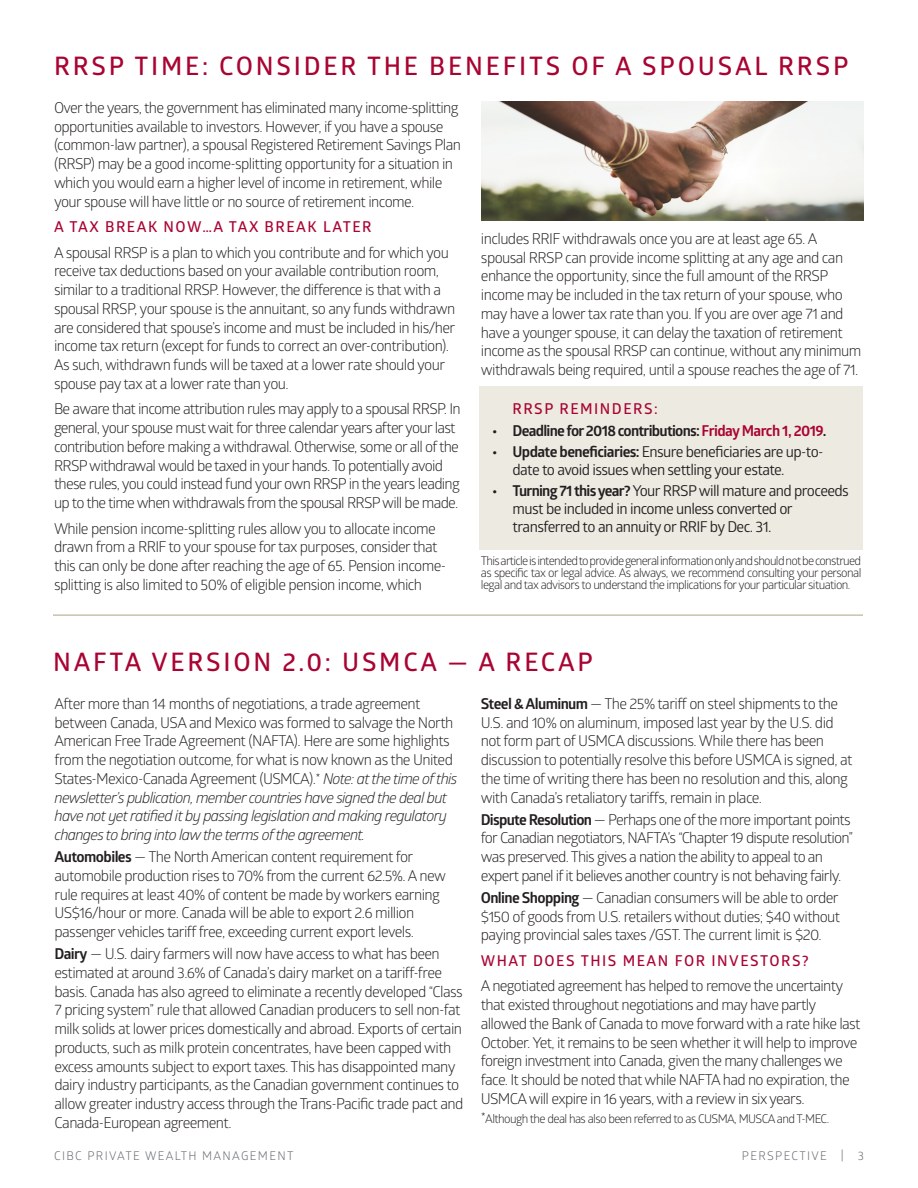
<style>
.page{position:relative;width:918px;height:1188px;background:#fff}
.page>*{position:absolute;margin:0;border:0;box-sizing:border-box;transform-origin:0 0}
.t1{font:600 25.5px "Glober";letter-spacing:.11em;color:#a90332}
.Body_text{font:15px/18.8px "Glober";letter-spacing:-.04em;color:#231f20}
.t2{font:15px/18px "Glober";letter-spacing:-.04em;color:#231f20}
.Body_text-2{font:600 15px "Glober";letter-spacing:.1em;color:#a90332}
.t3{font:700 15px "Glober";letter-spacing:-.05em;color:#231f20}
.Body_text-3{font:12px/12px "Glober";letter-spacing:-.05em;color:#231f20;text-align:justify}
.t4{font:12px "Glober";letter-spacing:.11em;color:#5d6168}
.s1{color:#a90332}
.s2{font-weight:700}
.s3{font-style:italic}
.s4{font-size:15px}
</style>
<div class="page">
<hr style="left:53px;top:614px;width:810px;height:2px;background:#cac1ab">
<img style="left:482px;top:101px;width:381px;height:120px">
<div style="left:480px;top:386px;width:383px;height:164px;background:#edeae2"></div>
<p class="t1" style="left:54px;top:48px;width:796px">RRSP TIME: CONSIDER THE BENEFITS OF A SPOUSAL RRSP</p>
<p class="Body_text" style="left:54px;top:97px;width:409px">Over the years, the government has eliminated many income-splitting opportunities available to investors. However, if you have a spouse (common-law partner), a spousal Registered Retirement Savings Plan (RRSP) may be a good income-splitting opportunity for a situation in which you would earn a higher level of income in retirement, while your spouse will have little or no source of retirement income.</p>
<p class="Body_text-2" style="left:54px;top:216px;width:319px">A TAX BREAK NOW…A TAX BREAK LATER</p>
<p class="Body_text" style="left:54px;top:242px;width:403px">A spousal RRSP is a plan to which you contribute and for which you receive tax deductions based on your available contribution room, similar to a traditional RRSP. However, the difference is that with a spousal RRSP, your spouse is the annuitant, so any funds withdrawn are considered that spouse’s income and must be included in his/her income tax return (except for funds to correct an over-contribution).<br>As such, withdrawn funds will be taxed at a lower rate should your spouse pay tax at a lower rate than you.</p>
<p class="Body_text" style="left:54px;top:399px;width:408px">Be aware that income attribution rules may apply to a spousal RRSP. In general, your spouse must wait for three calendar years after your last contribution before making a withdrawal. Otherwise, some or all of the RRSP withdrawal would be taxed in your hands. To potentially avoid these rules, you could instead fund your own RRSP in the years leading up to the time when withdrawals from the spousal RRSP will be made.</p>
<p class="Body_text" style="left:54px;top:518px;width:394px">While pension income-splitting rules allow you to allocate income drawn from a RRIF to your spouse for tax purposes, consider that this can only be done after reaching the age of 65. Pension income&shy;splitting is also limited to 50% of eligible pension income, which</p>
<p class="Body_text" style="left:481px;top:228px;width:382px">includes RRIF withdrawals once you are at least age 65. A spousal RRSP can provide income splitting at any age and can enhance the opportunity, since the full amount of the RRSP income may be included in the tax return of your spouse, who may have a lower tax rate than you. If you are over age 71 and have a younger spouse, it can delay the taxation of retirement income as the spousal RRSP can continue, without any minimum withdrawals being required, until a spouse reaches the age of 71.</p>
<p class="Body_text-2" style="left:513px;top:399px;width:147px">RRSP REMINDERS:</p>
<p class="t3" style="left:492px;top:420px;width:336px">• Deadline for 2018 contributions: <span class="s1">Friday March 1, 2019</span>.</p>
<p class="t2" style="left:513px;top:442px;width:313px;text-indent:-20px"><span class="s2">• Update beneficiaries:</span> Ensure beneficiaries are up-to&shy;date to avoid issues when settling your estate.</p>
<p class="t2" style="left:513px;top:481px;width:338px;text-indent:-20px"><span class="s2">• Turning 71 this year?</span> Your RRSP will mature and proceeds must be included in income unless converted or transferred to an annuity or RRIF by Dec. 31.</p>
<p class="Body_text-3" style="left:481px;top:554px;width:382px">This article is intended to provide general information only and should not be construed as specific tax or legal advice. As always, we recommend consulting your personal legal and tax advisors to understand the implications for your particular situation.</p>
<p class="t1" style="left:53px;top:644px;width:541px">NAFTA VERSION 2.0: USMCA — A RECAP</p>
<p class="Body_text" style="left:55px;top:693px;width:405px">After more than 14 months of negotiations, a trade agreement between Canada, USA and Mexico was formed to salvage the North American Free Trade Agreement (NAFTA). Here are some highlights from the negotiation outcome, for what is now known as the United States-Mexico-Canada Agreement (USMCA).* <span class="s3">Note: at the time of this newsletter’s publication, member countries have signed the deal but have not yet ratified it by passing legislation and making regulatory changes to bring into law the terms of the agreement.</span></p>
<p class="Body_text" style="left:55px;top:847px;width:393px"><span class="s2">Automobiles</span> — The North American content requirement for automobile production rises to 70% from the current 62.5%. A new rule requires at least 40% of content be made by workers earning US$16/hour or more. Canada will be able to export 2.6 million passenger vehicles tariff free, exceeding current export levels.</p>
<p class="Body_text" style="left:55px;top:944px;width:410px"><span class="s2">Dairy</span> — U.S. dairy farmers will now have access to what has been estimated at around 3.6% of Canada’s dairy market on a tariff-free basis. Canada has also agreed to eliminate a recently developed “Class 7 pricing system” rule that allowed Canadian producers to sell non-fat milk solids at lower prices domestically and abroad. Exports of certain products, such as milk protein concentrates, have been capped with excess amounts subject to export taxes. This has disappointed many dairy industry participants, as the Canadian government continues to allow greater industry access through the Trans-Pacific trade pact and Canada-European agreement.</p>
<p class="Body_text" style="left:481px;top:693px;width:373px"><span class="s2">Steel &amp; Aluminum</span> — The 25% tariff on steel shipments to the U.S. and 10% on aluminum, imposed last year by the U.S. did not form part of USMCA discussions. While there has been discussion to potentially resolve this before USMCA is signed, at the time of writing there has been no resolution and this, along with Canada’s retaliatory tariffs, remain in place.</p>
<p class="Body_text" style="left:481px;top:809px;width:374px"><span class="s2">Dispute Resolution</span> — Perhaps one of the more important points for Canadian negotiators, NAFTA’s “Chapter 19 dispute resolution” was preserved. This gives a nation the ability to appeal to an expert panel if it believes another country is not behaving fairly.</p>
<p class="Body_text" style="left:481px;top:887px;width:361px;text-align:justify"><span class="s2">Online Shopping</span> — Canadian consumers will be able to order $150 of goods from U.S. retailers without duties; $40 without paying provincial sales taxes /GST. The current limit is $20.</p>
<p class="Body_text-2" style="left:481px;top:950px;width:329px">WHAT DOES THIS MEAN FOR INVESTORS?</p>
<p class="Body_text" style="left:481px;top:976px;width:381px">A negotiated agreement has helped to remove the uncertainty that existed throughout negotiations and may have partly allowed the Bank of Canada to move forward with a rate hike last October. Yet, it remains to be seen whether it will help to improve foreign investment into Canada, given the many challenges we face. It should be noted that while NAFTA had no expiration, the USMCA will expire in 16 years, with a review in six years.</p>
<p class="Body_text-3" style="left:481px;top:1112px;width:350px"><span class="s4">*</span>Although the deal has also been referred to as CUSMA, MUSCA and T-MEC.</p>
<p class="t4" style="left:54px;top:1147px;width:241px">CIBC PRIVATE WEALTH MANAGEMENT</p>
<p class="t4" style="left:742px;top:1147px;width:124px">PERSPECTIVE | 3</p>
</div>
